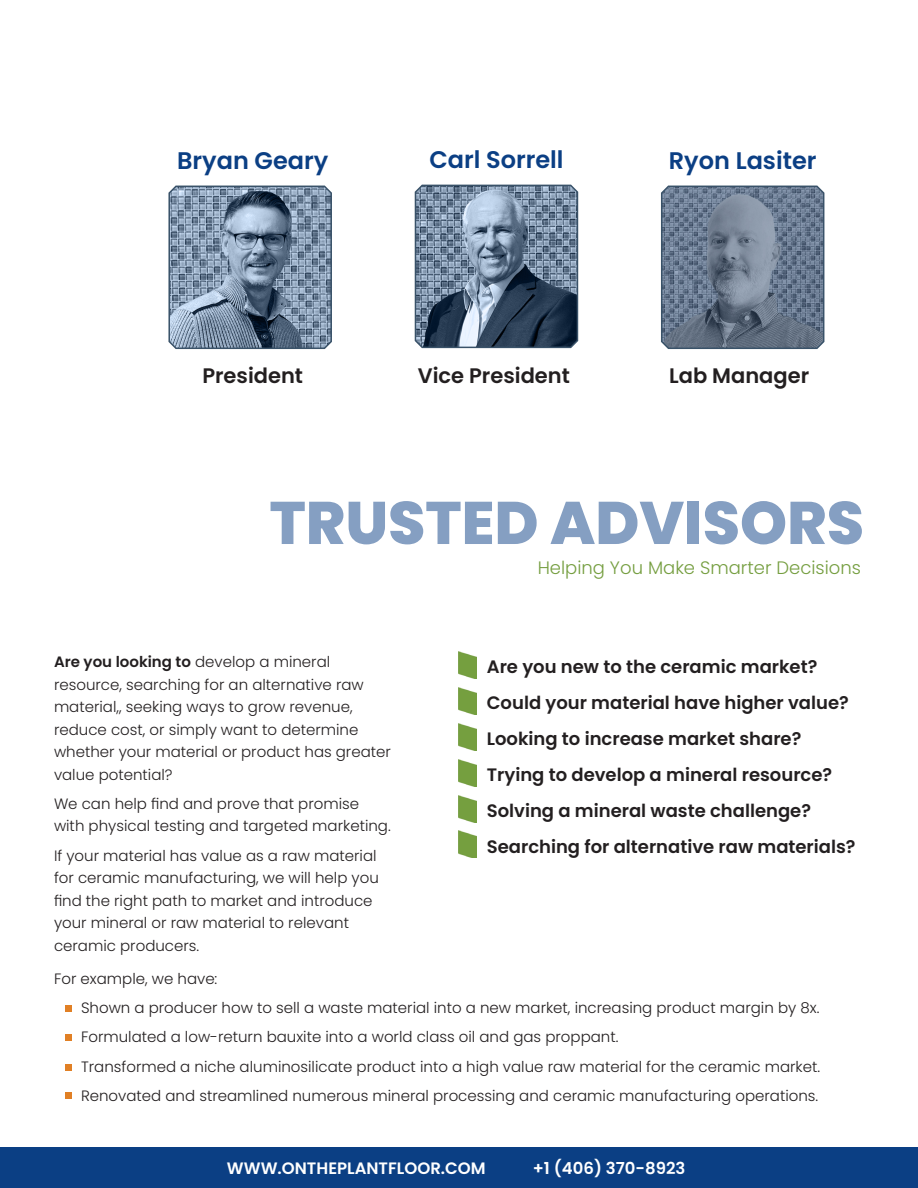
<style>
.page{position:relative;width:918px;height:1188px;background:#fff}
.page>*{position:absolute;margin:0;border:0;box-sizing:border-box;transform-origin:0 0}
.t1{font:800 60px "Poppins";color:#859fc2}
.t2{font:600 24px "Poppins";color:#0b3f84}
.t3{font:600 21px "Poppins";color:#231f20}
.t4{font:600 18px "Poppins";color:#231f20}
.t5{font:300 18px "Poppins";color:#759e40}
.t6{font:600 16.5px "Poppins";color:#fff}
.t7{font:300 15px/22.5px "Poppins";color:#231f20}
.s1{font-weight:600}
</style>
<div class="page">
<img style="left:459px;top:651px;width:18px;height:27px">
<img style="left:459px;top:687px;width:18px;height:27px">
<img style="left:459px;top:723px;width:18px;height:27px">
<img style="left:459px;top:759px;width:18px;height:27px">
<img style="left:459px;top:795px;width:18px;height:27px">
<img style="left:459px;top:831px;width:18px;height:27px">
<div style="left:0;top:1148px;width:918px;height:40px;background:#0b3f84"></div>
<svg style="left:168px;top:185px;width:164px;height:164px"></svg>
<svg style="left:414px;top:184px;width:165px;height:165px"></svg>
<div style="left:65px;top:1005px;width:7px;height:7px;background:#e18025"></div>
<div style="left:65px;top:1034px;width:7px;height:7px;background:#e18025"></div>
<div style="left:65px;top:1064px;width:7px;height:7px;background:#e18025"></div>
<div style="left:65px;top:1092px;width:7px;height:7px;background:#e18025"></div>
<svg style="left:661px;top:185px;width:164px;height:164px"></svg>
<p class="t2" style="left:177px;top:147px;width:153px">Bryan Geary</p>
<p class="t2" style="left:429px;top:146px;width:136px">Carl Sorrell</p>
<p class="t2" style="left:669px;top:147px;width:149px">Ryon Lasiter</p>
<p class="t3" style="left:202px;top:364px;width:102px">President</p>
<p class="t3" style="left:418px;top:364px;width:154px">Vice President</p>
<p class="t3" style="left:669px;top:364px;width:142px">Lab Manager</p>
<p class="t1" style="left:270px;top:488px;width:596px">TRUSTED ADVISORS</p>
<p class="t7" style="left:54px;top:651px;width:338px"><span class="s1">Are you looking to</span> develop a mineral resource, searching for an alternative raw material,, seeking ways to grow revenue, reduce cost, or simply want to determine whether your material or product has greater value potential?</p>
<p class="t7" style="left:54px;top:793px;width:338px">We can help find and prove that promise with physical testing and targeted marketing.</p>
<p class="t7" style="left:54px;top:844px;width:326px">If your material has value as a raw material for ceramic manufacturing, we will help you find the right path to market and introduce your mineral or raw material to relevant ceramic producers.</p>
<p class="t5" style="left:538px;top:558px;width:325px">Helping You Make Smarter Decisions</p>
<p class="t4" style="left:487px;top:657px;width:332px">Are you new to the ceramic market?</p>
<p class="t4" style="left:487px;top:693px;width:364px">Could your material have higher value?</p>
<p class="t4" style="left:487px;top:729px;width:316px">Looking to increase market share?</p>
<p class="t4" style="left:487px;top:765px;width:347px">Trying to develop a mineral resource?</p>
<p class="t4" style="left:487px;top:801px;width:326px">Solving a mineral waste challenge?</p>
<p class="t4" style="left:487px;top:837px;width:370px">Searching for alternative raw materials?</p>
<p class="t7" style="left:54px;top:967px;width:165px">For example, we have:</p>
<p class="t7" style="left:81px;top:997px;width:740px">Shown a producer how to sell a waste material into a new market, increasing product margin by 8x.</p>
<p class="t7" style="left:81px;top:1026px;width:539px">Formulated a low-return bauxite into a world class oil and gas proppant.</p>
<p class="t7" style="left:81px;top:1055px;width:741px">Transformed a niche aluminosilicate product into a high value raw material for the ceramic market.</p>
<p class="t7" style="left:81px;top:1084px;width:739px">Renovated and streamlined numerous mineral processing and ceramic manufacturing operations.</p>
<p class="t6" style="left:227px;top:1158px;width:260px">WWW.ONTHEPLANTFLOOR.COM</p>
<p class="t6" style="left:533px;top:1158px;width:154px">+1 (406) 370-8923</p>
</div>
